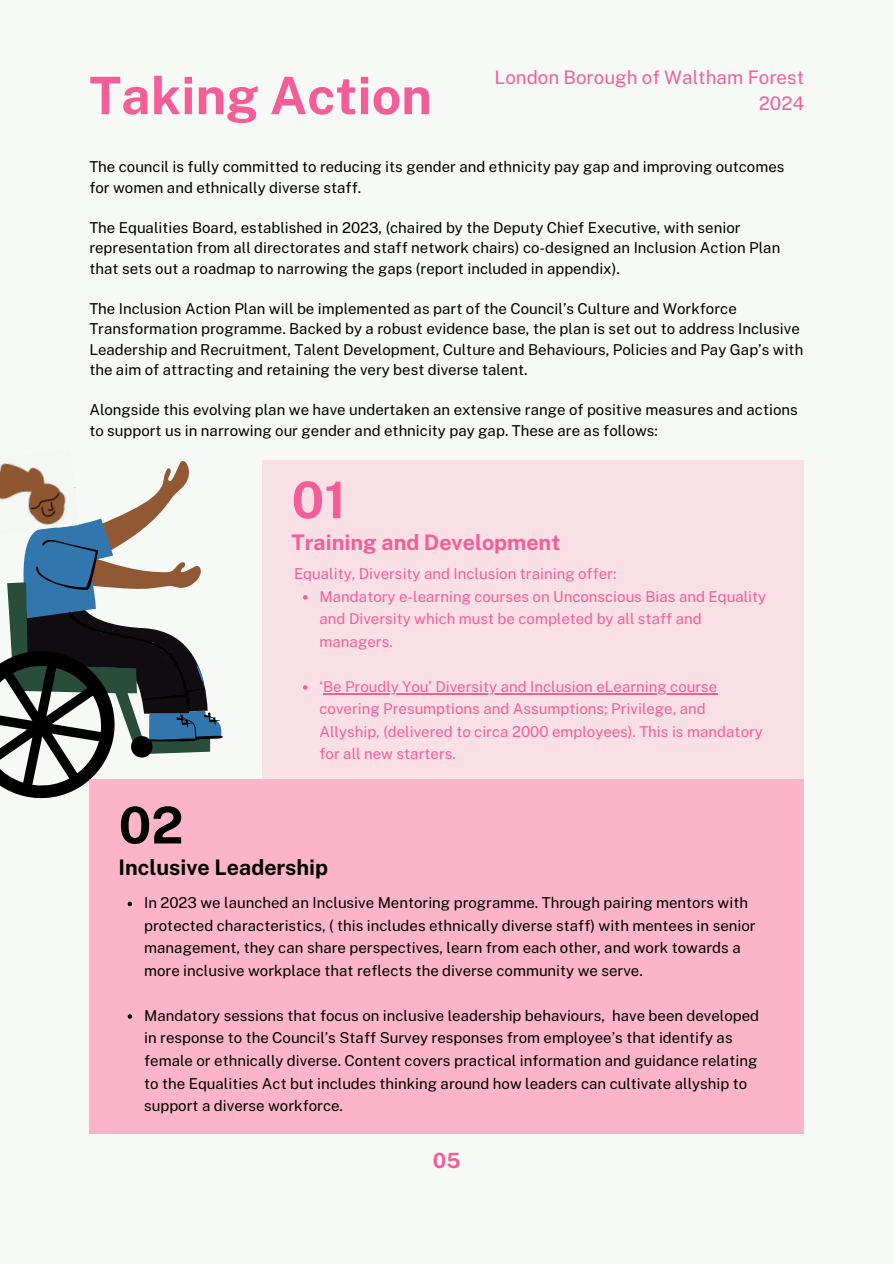
<style>
.page{position:relative;width:894px;height:1264px;background:#fff}
.page>*{position:absolute;margin:0;border:0;box-sizing:border-box;transform-origin:0 0}
.t1{font:700 51.75px "Public Sans";color:#f55d98}
.t2{font:700 50.7px "Public Sans";color:#f55d98}
.t3{font:700 50.7px "Public Sans";color:#000}
.t4{font:700 21.45px "Public Sans";color:#f55d98}
.t5{font:700 21.45px "Public Sans";color:#000}
.t6{font:700 21px "Public Sans";color:#f55d98}
.t7{font:18.75px/25.8px "Public Sans";color:#f55d98;text-align:right}
.t8{font:15px/20.2px "Public Sans";color:#000}
.t9{font:15px/22.5px "Public Sans";color:#f55d98}
</style>
<div class="page">
<div style="left:0;top:0;width:893px;height:1263px;background:#f7f9f7"></div>
<svg style="left:0;top:659px;width:223px;height:139px"></svg>
<svg style="left:7px;top:461px;width:203px;height:293px"></svg>
<img style="left:0;top:461px;width:79px;height:74px">
<div style="left:262px;top:460px;width:541px;height:319px;background:#f8e0e6"></div>
<svg style="left:303px;top:595px;width:4px;height:4px"></svg>
<svg style="left:303px;top:685px;width:4px;height:4px"></svg>
<hr style="left:323px;top:693px;width:394px;height:1px;background:#f55d98">
<div style="left:89px;top:779px;width:715px;height:354px;background:#fbb4c9"></div>
<svg style="left:128px;top:901px;width:4px;height:5px"></svg>
<svg style="left:128px;top:1014px;width:4px;height:4px"></svg>
<p class="t1" style="left:89px;top:65px;width:344px">Taking Action</p>
<p class="t7" style="left:494px;top:64px;width:311px">London Borough of Waltham Forest<br>2024</p>
<h1 class="t8" style="left:89px;top:157px;width:696px">The council is fully committed to reducing its gender and ethnicity pay gap and improving outcomes for women and ethnically diverse staff.</h1>
<h3 class="t8" style="left:89px;top:217px;width:692px">The Equalities Board, established in 2023, (chaired by the Deputy Chief Executive, with senior representation from all directorates and staff network chairs) co-designed an Inclusion Action Plan that sets out a roadmap to narrowing the gaps (report included in appendix).</h3>
<p class="t8" style="left:89px;top:298px;width:715px">The Inclusion Action Plan will be implemented as part of the Council’s Culture and Workforce Transformation programme. Backed by a robust evidence base, the plan is set out to address Inclusive Leadership and Recruitment, Talent Development, Culture and Behaviours, Policies and Pay Gap’s with the aim of attracting and retaining the very best diverse talent.</p>
<p class="t8" style="left:89px;top:400px;width:709px">Alongside this evolving plan we have undertaken an extensive range of positive measures and actions to support us in narrowing our gender and ethnicity pay gap. These are as follows:</p>
<p class="t2" style="left:291px;top:470px;width:56px">01</p>
<h2 class="t3" style="left:119px;top:795px;width:66px">02</h2>
<p class="t4" style="left:291px;top:529px;width:270px">Training and Development</p>
<p class="t9" style="left:294px;top:562px;width:324px">Equality, Diversity and Inclusion training offer:</p>
<p class="t9" style="left:319px;top:585px;width:448px">Mandatory e-learning courses on Unconscious Bias and Equality and Diversity which must be completed by all staff and managers.</p>
<p class="t9" style="left:319px;top:675px;width:399px">‘Be Proudly You’ Diversity and Inclusion eLearning course</p>
<h2 class="t9" style="left:319px;top:697px;width:445px">covering Presumptions and Assumptions; Privilege, and<br>Allyship, (delivered to circa 2000 employees). This is mandatory for all new starters.</h2>
<p class="t5" style="left:119px;top:854px;width:211px">Inclusive Leadership</p>
<p class="t8" style="left:144px;top:891px;width:612px;line-height:22.5px">In 2023 we launched an Inclusive Mentoring programme. Through pairing mentors with protected characteristics, ( this includes ethnically diverse staff) with mentees in senior management, they can share perspectives, learn from each other, and work towards a more inclusive workplace that reflects the diverse community we serve.</p>
<p class="t8" style="left:144px;top:1004px;width:616px;line-height:22.5px">Mandatory sessions that focus on inclusive leadership behaviours, have been developed in response to the Council’s Staff Survey responses from employee’s that identify as female or ethnically diverse. Content covers practical information and guidance relating to the Equalities Act but includes thinking around how leaders can cultivate allyship to support a diverse workforce.</p>
<p class="t6" style="left:433px;top:1148px;width:29px">05</p>
</div>
